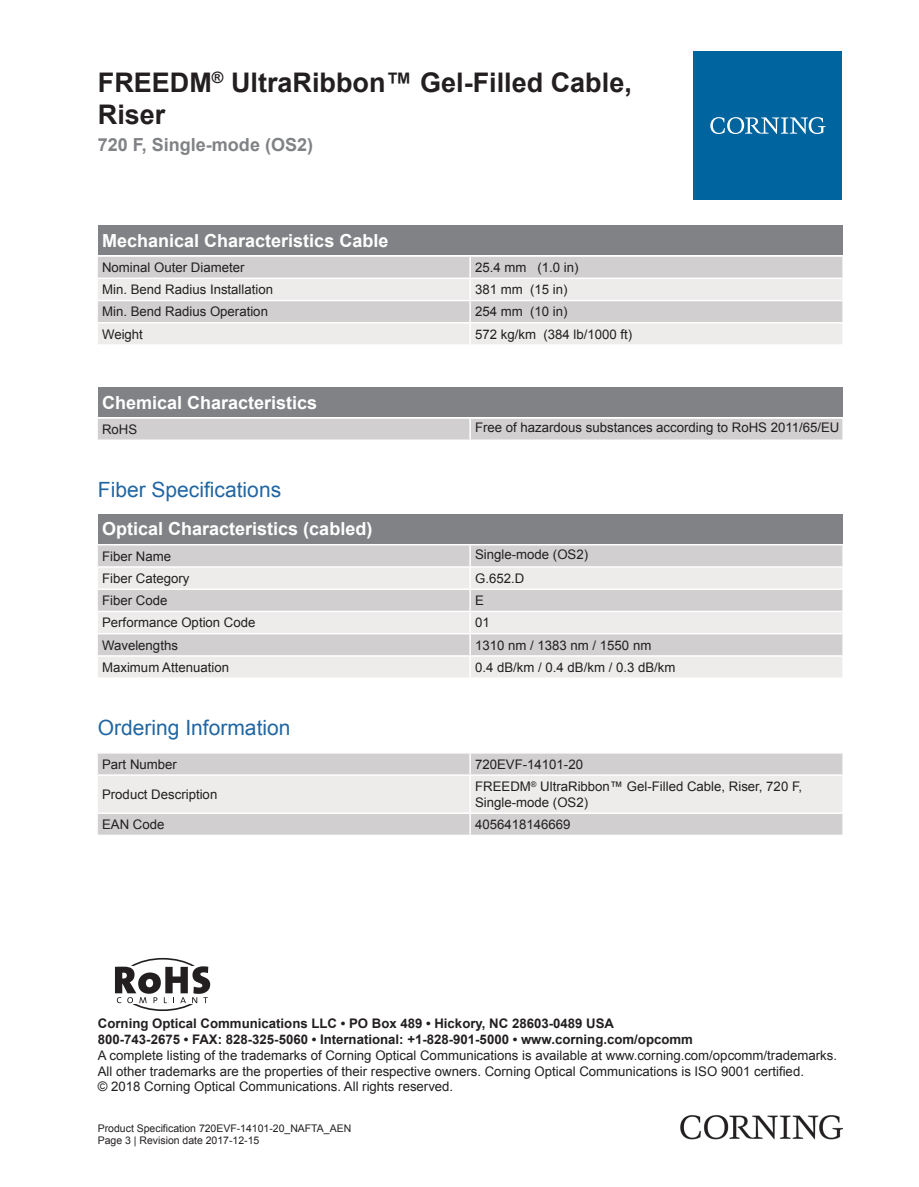
<style>
.page{position:relative;width:919px;height:1187px;background:#fff}
.page>*{position:absolute;margin:0;border:0;box-sizing:border-box;transform-origin:0 0}
.t1{font:700 27px/32.4px "Arial";color:#231f20}
.t2{font:21px "Arial";color:#2166a2}
.t3{font:700 18px "Arial";color:#fff}
.t4{font:700 18px "Arial";color:#808285}
.t5{font:13.2px/15.9px "Arial";color:#231f20}
.t6{font:700 13.2px/15.9px "Arial";color:#231f20}
.t7{font:10.5px/12.6px "Arial";color:#231f20}
</style>
<div class="page">
<div style="left:98px;top:225px;width:744px;height:30px;background:#808285"></div>
<div style="left:98px;top:257px;width:744px;height:20px;background:#d1cfcf"></div>
<svg style="left:98px;top:279px;width:744px;height:65px;background:#e4e2e2"></svg>
<hr style="left:469px;top:257px;width:2px;height:20px;background:#fff">
<hr style="left:469px;top:279px;width:2px;height:21px;background:#fff">
<hr style="left:469px;top:301px;width:2px;height:21px;background:#fff">
<hr style="left:469px;top:323px;width:2px;height:21px;background:#fff">
<hr style="left:98px;top:300px;width:372px;height:1px;background:#fff">
<hr style="left:470px;top:300px;width:372px;height:1px;background:#fff">
<hr style="left:98px;top:322px;width:372px;height:1px;background:#fff">
<hr style="left:470px;top:322px;width:372px;height:1px;background:#fff">
<div style="left:98px;top:387px;width:744px;height:30px;background:#808285"></div>
<div style="left:98px;top:419px;width:744px;height:20px;background:#d1cfcf"></div>
<hr style="left:469px;top:419px;width:2px;height:20px;background:#fff">
<div style="left:98px;top:514px;width:744px;height:30px;background:#808285"></div>
<div style="left:98px;top:545px;width:744px;height:21px;background:#d1cfcf"></div>
<svg style="left:98px;top:568px;width:744px;height:109px;background:#e2e0e0"></svg>
<hr style="left:469px;top:545px;width:2px;height:21px;background:#fff">
<hr style="left:469px;top:567px;width:2px;height:21px;background:#fff">
<hr style="left:469px;top:590px;width:2px;height:20px;background:#fff">
<hr style="left:469px;top:612px;width:2px;height:21px;background:#fff">
<hr style="left:469px;top:634px;width:2px;height:21px;background:#fff">
<hr style="left:469px;top:656px;width:2px;height:21px;background:#fff">
<hr style="left:98px;top:588px;width:372px;height:2px;background:#fff">
<hr style="left:470px;top:588px;width:372px;height:2px;background:#fff">
<hr style="left:98px;top:610px;width:372px;height:2px;background:#fff">
<hr style="left:470px;top:610px;width:372px;height:2px;background:#fff">
<hr style="left:98px;top:633px;width:372px;height:1px;background:#fff">
<hr style="left:470px;top:633px;width:372px;height:1px;background:#fff">
<hr style="left:98px;top:655px;width:372px;height:1px;background:#fff">
<hr style="left:470px;top:655px;width:372px;height:1px;background:#fff">
<div style="left:98px;top:753px;width:744px;height:81px;background:#d1cfcf"></div>
<div style="left:98px;top:775px;width:744px;height:37px;background:#edeceb"></div>
<hr style="left:469px;top:753px;width:2px;height:21px;background:#fff">
<hr style="left:469px;top:775px;width:2px;height:37px;background:#fff">
<hr style="left:469px;top:813px;width:2px;height:21px;background:#fff">
<hr style="left:98px;top:774px;width:372px;height:1px;background:#fff">
<hr style="left:470px;top:774px;width:372px;height:1px;background:#fff">
<hr style="left:98px;top:812px;width:372px;height:1px;background:#fff">
<hr style="left:470px;top:812px;width:372px;height:1px;background:#fff">
<div style="left:693px;top:51px;width:149px;height:149px;background:#00649e"></div>
<svg style="left:710px;top:117px;width:115px;height:17px"></svg>
<img style="left:680px;top:1115px;width:162px;height:24px">
<div style="left:118px;top:957px;width:90px;height:53px;border:2px solid #231f20;border-radius:50%"></div>
<div style="left:98px;top:966px;width:123px;height:38px;background:#fff"></div>
<svg style="left:115px;top:966px;width:95px;height:37px"></svg>
<h1 class="t1" style="left:98px;top:66px;width:535px">FREEDM<sup>®</sup> UltraRibbon™ Gel-Filled Cable,<br>Riser</h1>
<h3 class="t4" style="left:98px;top:132px;width:217px">720 F, Single-mode (OS2)</h3>
<h3 class="t3" style="left:102px;top:228px;width:288px">Mechanical Characteristics Cable</h3>
<p class="t5" style="left:102px;top:259px;width:144px">Nominal Outer Diameter</p>
<p class="t5" style="left:475px;top:259px;width:105px">25.4 mm (1.0 in)</p>
<p class="t5" style="left:102px;top:281px;width:172px">Min. Bend Radius Installation</p>
<p class="t5" style="left:475px;top:281px;width:94px">381 mm (15 in)</p>
<p class="t5" style="left:102px;top:304px;width:167px">Min. Bend Radius Operation</p>
<p class="t5" style="left:475px;top:304px;width:94px">254 mm (10 in)</p>
<p class="t5" style="left:102px;top:326px;width:42px">Weight</p>
<p class="t5" style="left:475px;top:326px;width:159px">572 kg/km (384 lb/1000 ft)</p>
<h3 class="t3" style="left:102px;top:390px;width:217px">Chemical Characteristics</h3>
<p class="t5" style="left:102px;top:421px;width:37px">RoHS</p>
<p class="t5" style="left:475px;top:420px;width:366px">Free of hazardous substances according to RoHS 2011/65/EU</p>
<h2 class="t2" style="left:98px;top:475px;width:185px">Fiber Specifications</h2>
<h3 class="t3" style="left:102px;top:516px;width:272px">Optical Characteristics (cabled)</h3>
<p class="t5" style="left:102px;top:548px;width:70px">Fiber Name</p>
<p class="t5" style="left:475px;top:546px;width:114px">Single-mode (OS2)</p>
<p class="t5" style="left:102px;top:570px;width:89px">Fiber Category</p>
<p class="t5" style="left:475px;top:570px;width:51px">G.652.D</p>
<p class="t5" style="left:102px;top:592px;width:67px">Fiber Code</p>
<p class="t5" style="left:475px;top:592px;width:10px">E</p>
<p class="t5" style="left:102px;top:614px;width:155px">Performance Option Code</p>
<p class="t5" style="left:475px;top:614px;width:16px">01</p>
<p class="t5" style="left:102px;top:636px;width:77px">Wavelengths</p>
<p class="t5" style="left:475px;top:636px;width:178px">1310 nm / 1383 nm / 1550 nm</p>
<p class="t5" style="left:102px;top:659px;width:128px">Maximum Attenuation</p>
<p class="t5" style="left:475px;top:659px;width:202px">0.4 dB/km / 0.4 dB/km / 0.3 dB/km</p>
<h2 class="t2" style="left:98px;top:713px;width:194px">Ordering Information</h2>
<p class="t5" style="left:102px;top:756px;width:76px">Part Number</p>
<p class="t5" style="left:475px;top:756px;width:109px">720EVF-14101-20</p>
<p class="t5" style="left:102px;top:786px;width:117px">Product Description</p>
<p class="t5" style="left:475px;top:778px;width:328px">FREEDM<sup>®</sup> UltraRibbon™ Gel-Filled Cable, Riser, 720 F,<br>Single-mode (OS2)</p>
<p class="t5" style="left:102px;top:816px;width:64px">EAN Code</p>
<p class="t5" style="left:475px;top:816px;width:97px">4056418146669</p>
<p class="t6" style="left:98px;top:1015px;width:596px">Corning Optical Communications LLC • PO Box 489 • Hickory, NC 28603-0489 USA<br>800-743-2675 • FAX: 828-325-5060 • International: +1-828-901-5000 • www.corning.com/opcomm</p>
<p class="t5" style="left:98px;top:1046px;width:740px">A complete listing of the trademarks of Corning Optical Communications is available at www.corning.com/opcomm/trademarks.<br>All other trademarks are the properties of their respective owners. Corning Optical Communications is ISO 9001 certified.<br>© 2018 Corning Optical Communications. All rights reserved.</p>
<p class="t7" style="left:98px;top:1121px;width:255px">Product Specification 720EVF-14101-20_NAFTA_AEN<br>Page 3 | Revision date 2017-12-15</p>
</div>
